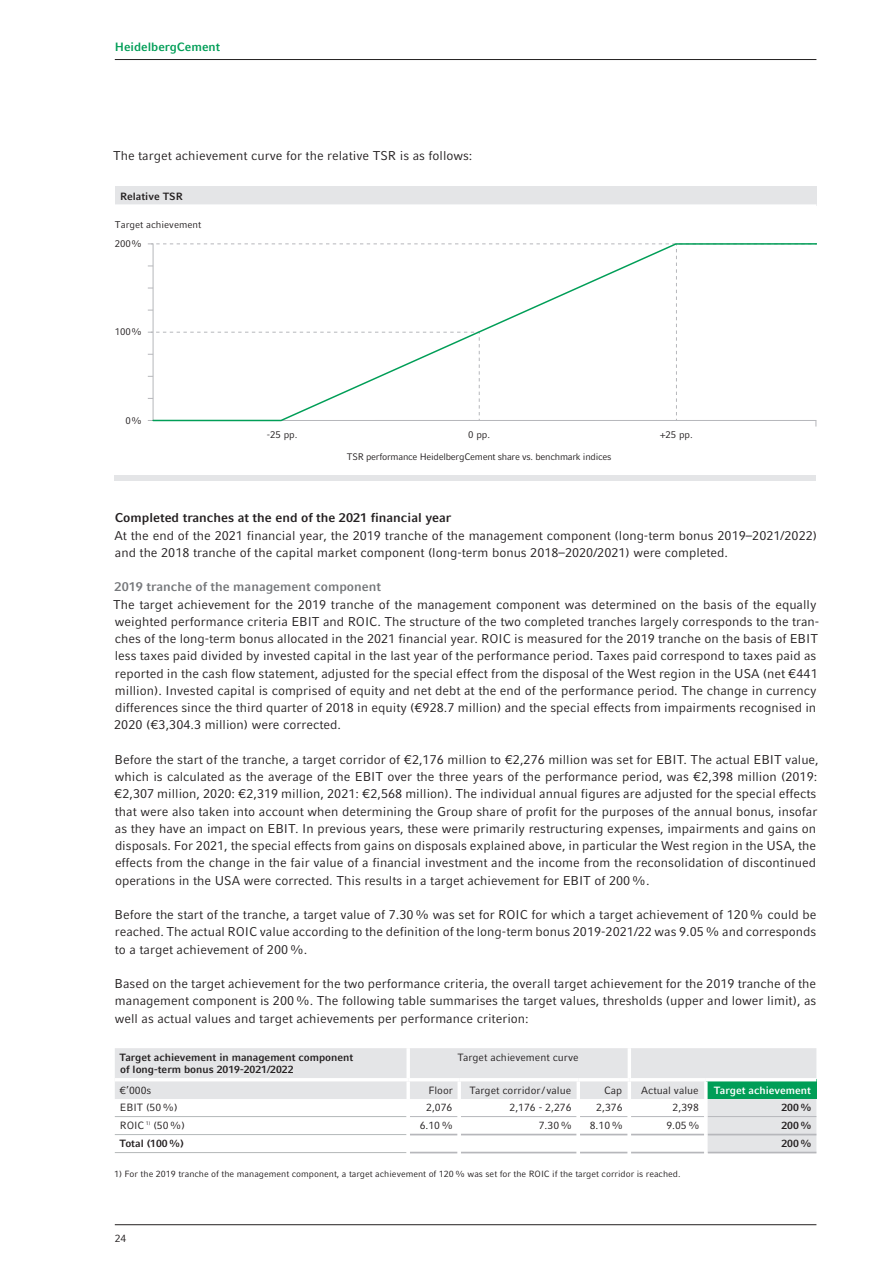
<style>
.page{position:relative;width:893px;height:1263px;background:#fff}
.page>*{position:absolute;margin:0;border:0;box-sizing:border-box;transform-origin:0 0}
.t1{font:12.75px/17.2px "Compatil Fact LT Pro";color:#231f20}
.t2{font:700 12.75px "Compatil Fact LT Pro";color:#231f20}
.t3{font:700 12.75px "Compatil Fact LT Pro";color:#76787b}
.t4{font:700 12px "Compatil Fact LT Pro";color:#009e57}
.t5{font:10.5px "Compatil Fact LT Pro";color:#231f20}
.t6{font:700 10.5px/12.3px "Compatil Fact LT Pro";color:#231f20}
.t7{font:700 10.5px "Compatil Fact LT Pro";color:#fff}
.t8{font:9.75px "Compatil Fact LT Pro";color:#231f20}
.t9{font:9.45px "Compatil Fact LT Pro";letter-spacing:-.025em;color:#231f20}
.t10{font:9px "Compatil Fact LT Pro";color:#231f20}
</style>
<div class="page">
<div style="left:115px;top:187px;width:701px;height:19px;background:#e4e5e7"></div>
<hr style="left:115px;top:204px;width:701px;height:4px;background:#fff">
<svg style="left:115px;top:1048px;width:701px;height:106px"></svg>
<div style="left:115px;top:475px;width:701px;height:5px;background:#e4e5e7"></div>
<svg style="left:152px;top:243px;width:664px;height:179px"></svg>
<hr style="left:115px;top:1224px;width:701px;height:1px;background:#231f20">
<hr style="left:115px;top:59px;width:701px;height:1px;background:#231f20">
<p class="t4" style="left:115px;top:40px;width:107px">HeidelbergCement</p>
<p class="t1" style="left:113px;top:147px;width:361px">The target achievement curve for the relative TSR is as follows:</p>
<p class="t6" style="left:120px;top:190px;width:64px">Relative TSR</p>
<p class="t8" style="left:115px;top:219px;width:88px">Target achievement</p>
<p class="t8" style="left:115px;top:238px;width:29px">200%</p>
<p class="t8" style="left:115px;top:326px;width:29px">100%</p>
<p class="t8" style="left:126px;top:415px;width:18px">0%</p>
<p class="t8" style="left:267px;top:429px;width:32px">-25 pp.</p>
<p class="t8" style="left:468px;top:429px;width:24px">0 pp.</p>
<p class="t8" style="left:660px;top:429px;width:34px">+25 pp.</p>
<p class="t9" style="left:347px;top:451px;width:266px">TSR performance HeidelbergCement share vs. benchmark indices</p>
<p class="t2" style="left:115px;top:510px;width:338px">Completed tranches at the end of the 2021 financial year</p>
<p class="t1" style="left:114px;top:527px;width:704px">At the end of the 2021 financial year, the 2019 tranche of the management component (long-term bonus 2019–2021/2022) and the 2018 tranche of the capital market component (long-term bonus 2018–2020/2021) were completed.</p>
<p class="t3" style="left:115px;top:579px;width:268px">2019 tranche of the management component</p>
<p class="t1" style="left:113px;top:596px;width:708px">The target achievement for the 2019 tranche of the management component was determined on the basis of the equally weighted performance criteria EBIT and ROIC. The structure of the two completed tranches largely corresponds to the tran&shy;ches of the long-term bonus allocated in the 2021 financial year. ROIC is measured for the 2019 tranche on the basis of EBIT less taxes paid divided by invested capital in the last year of the performance period. Taxes paid correspond to taxes paid as reported in the cash flow statement, adjusted for the special effect from the disposal of the West region in the USA (net €441 million). Invested capital is comprised of equity and net debt at the end of the performance period. The change in currency differences since the third quarter of 2018 in equity (€928.7 million) and the special effects from impairments recognised in 2020 (€3,304.3 million) were corrected.</p>
<p class="t1" style="left:114px;top:751px;width:706px">Before the start of the tranche, a target corridor of €2,176 million to €2,276 million was set for EBIT. The actual EBIT value, which is calculated as the average of the EBIT over the three years of the performance period, was €2,398 million (2019: €2,307 million, 2020: €2,319 million, 2021: €2,568 million). The individual annual figures are adjusted for the special effects that were also taken into account when determining the Group share of profit for the purposes of the annual bonus, insofar as they have an impact on EBIT. In previous years, these were primarily restructuring expenses, impairments and gains on disposals. For 2021, the special effects from gains on disposals explained above, in particular the West region in the USA, the effects from the change in the fair value of a financial investment and the income from the reconsolidation of discontinued operations in the USA were corrected. This results in a target achievement for EBIT of 200%.</p>
<p class="t1" style="left:115px;top:906px;width:703px;text-align:justify">Before the start of the tranche, a target value of 7.30% was set for ROIC for which a target achievement of 120% could be reached. The actual ROIC value according to the definition of the long-term bonus 2019-2021/22 was 9.05% and corresponds to a target achievement of 200%.</p>
<p class="t1" style="left:115px;top:975px;width:703px;text-align:justify">Based on the target achievement for the two performance criteria, the overall target achievement for the 2019 tranche of the management component is 200%. The following table summarises the target values, thresholds (upper and lower limit), as well as actual values and target achievements per performance criterion:</p>
<p class="t6" style="left:119px;top:1051px;width:236px">Target achievement in management component of long-term bonus 2019-2021/2022</p>
<p class="t5" style="left:457px;top:1051px;width:123px">Target achievement curve</p>
<p class="t5" style="left:119px;top:1084px;width:33px">€’000s</p>
<p class="t5" style="left:428px;top:1084px;width:26px">Floor</p>
<p class="t5" style="left:470px;top:1084px;width:103px">Target corridor/ value</p>
<p class="t5" style="left:604px;top:1084px;width:20px">Cap</p>
<p class="t5" style="left:641px;top:1084px;width:59px">Actual value</p>
<p class="t7" style="left:714px;top:1084px;width:99px">Target achievement</p>
<p class="t5" style="left:120px;top:1101px;width:59px">EBIT (50%)</p>
<p class="t5" style="left:426px;top:1101px;width:28px">2,076</p>
<p class="t5" style="left:509px;top:1101px;width:64px">2,176 - 2,276</p>
<p class="t5" style="left:596px;top:1101px;width:28px">2,376</p>
<p class="t5" style="left:673px;top:1101px;width:28px">2,398</p>
<p class="t6" style="left:781px;top:1101px;width:32px">200%</p>
<p class="t5" style="left:120px;top:1119px;width:67px">ROIC <sup>1)</sup> (50%)</p>
<p class="t5" style="left:420px;top:1119px;width:35px">6.10%</p>
<p class="t5" style="left:539px;top:1119px;width:35px">7.30%</p>
<p class="t5" style="left:590px;top:1119px;width:35px">8.10%</p>
<p class="t5" style="left:666px;top:1119px;width:35px">9.05%</p>
<p class="t6" style="left:781px;top:1119px;width:32px">200%</p>
<p class="t6" style="left:119px;top:1137px;width:66px">Total (100%)</p>
<p class="t6" style="left:781px;top:1137px;width:32px">200%</p>
<p class="t10" style="left:114px;top:1168px;width:568px">1) For the 2019 tranche of the management component, a target achievement of 120% was set for the ROIC if the target corridor is reached.</p>
<p class="t5" style="left:115px;top:1232px;width:13px">24</p>
</div>
